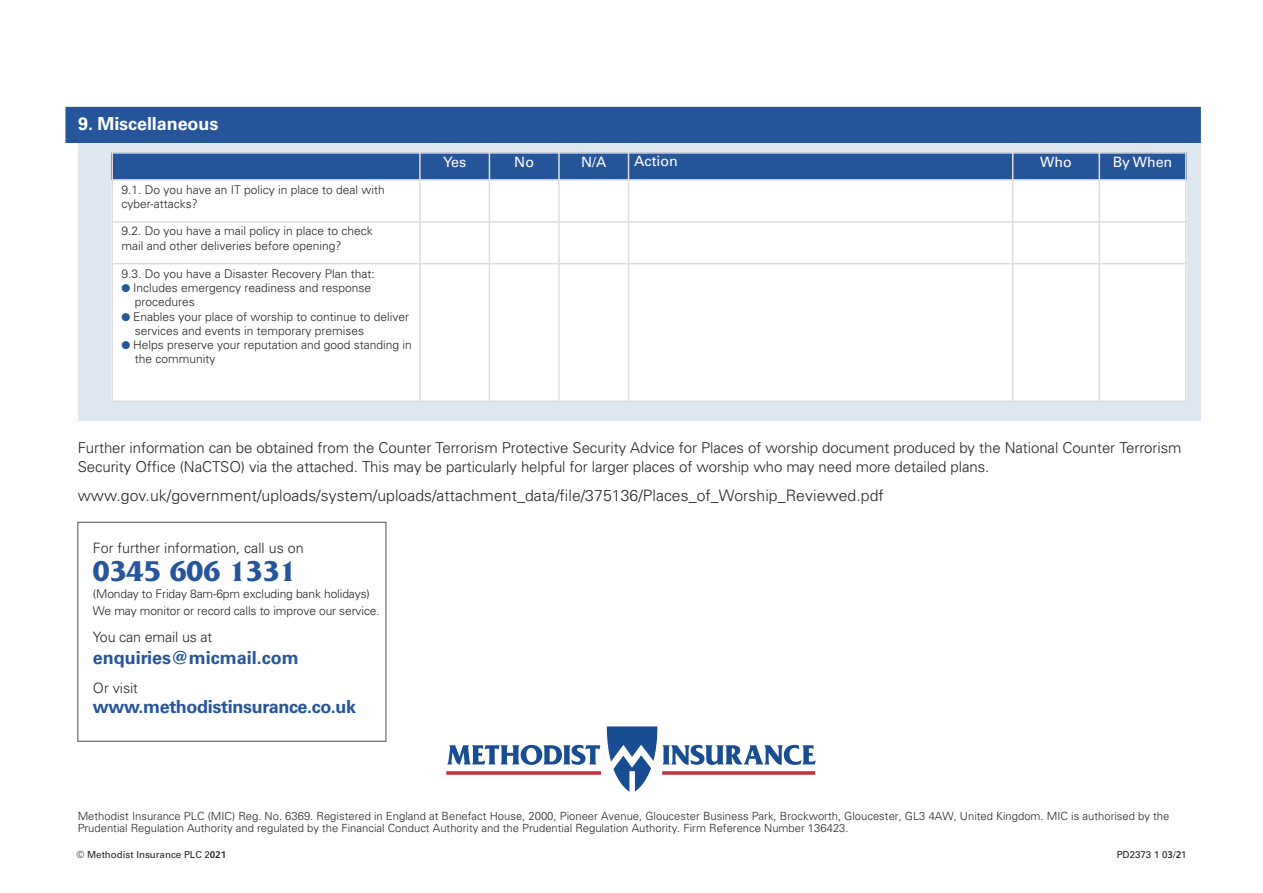
<style>
.page{position:relative;width:1263px;height:893px;background:#fff}
.page>*{position:absolute;margin:0;border:0;box-sizing:border-box;transform-origin:0 0}
.t1{font:700 30px "Friz Quadrata";color:#265599}
.t2{font:700 18px "Univers";letter-spacing:-.02em;color:#265599}
.t3{font:700 18px "Univers";color:#265599}
.t4{font:700 18px "Univers";letter-spacing:-.005em;color:#fff}
.t5{font:300 15.75px "Univers";letter-spacing:.005em;color:#272526}
.t6{font:300 15px/18.6px "Univers";letter-spacing:-.005em;color:#272526}
.t7{font:300 14.25px "Univers";color:#272526}
.t8{font:14.25px "Univers";color:#fff}
.t9{font:300 12px/14.2px "Univers";color:#272526}
.t10{font:300 11.25px/12px "Univers";color:#272526}
.t11{font:9.75px "Univers";color:#272526}
.s1{color:#265599}
.s2{font-family:"FS Albert";font-weight:700}
</style>
<div class="page">
<div style="left:78px;top:112px;width:1123px;height:309px;background:#dee6f0"></div>
<div style="left:111px;top:264px;width:309px;height:138px;background:#fff"></div>
<div style="left:111px;top:152px;width:309px;height:28px;background:#265599"></div>
<div style="left:420px;top:152px;width:69px;height:28px;background:#265599"></div>
<div style="left:489px;top:152px;width:70px;height:28px;background:#265599"></div>
<div style="left:559px;top:152px;width:69px;height:28px;background:#265599"></div>
<div style="left:628px;top:152px;width:385px;height:28px;background:#265599"></div>
<div style="left:1013px;top:152px;width:86px;height:28px;background:#265599"></div>
<div style="left:1099px;top:152px;width:87px;height:28px;background:#265599"></div>
<div style="left:111px;top:180px;width:309px;height:42px;background:#fff"></div>
<div style="left:420px;top:180px;width:69px;height:42px;background:#fff"></div>
<div style="left:489px;top:180px;width:70px;height:42px;background:#fff"></div>
<div style="left:559px;top:180px;width:69px;height:42px;background:#fff"></div>
<div style="left:628px;top:180px;width:385px;height:42px;background:#fff"></div>
<div style="left:1013px;top:180px;width:86px;height:42px;background:#fff"></div>
<div style="left:1099px;top:180px;width:87px;height:42px;background:#fff"></div>
<div style="left:111px;top:222px;width:309px;height:42px;background:#fff"></div>
<div style="left:420px;top:222px;width:69px;height:42px;background:#fff"></div>
<div style="left:489px;top:222px;width:70px;height:42px;background:#fff"></div>
<div style="left:559px;top:222px;width:69px;height:42px;background:#fff"></div>
<div style="left:628px;top:222px;width:385px;height:42px;background:#fff"></div>
<div style="left:1013px;top:222px;width:86px;height:42px;background:#fff"></div>
<div style="left:1099px;top:222px;width:87px;height:42px;background:#fff"></div>
<div style="left:420px;top:264px;width:69px;height:138px;background:#fff"></div>
<div style="left:489px;top:264px;width:70px;height:138px;background:#fff"></div>
<div style="left:559px;top:264px;width:69px;height:138px;background:#fff"></div>
<div style="left:628px;top:264px;width:385px;height:138px;background:#fff"></div>
<div style="left:1013px;top:264px;width:86px;height:138px;background:#fff"></div>
<div style="left:1099px;top:264px;width:87px;height:138px;background:#fff"></div>
<hr style="left:111px;top:152px;width:2px;height:250px;background:#dfdede">
<hr style="left:419px;top:152px;width:2px;height:250px;background:#dfdede">
<hr style="left:489px;top:152px;width:1px;height:250px;background:#dfdede">
<hr style="left:558px;top:152px;width:2px;height:250px;background:#dfdede">
<hr style="left:628px;top:152px;width:1px;height:250px;background:#dfdede">
<hr style="left:1012px;top:152px;width:1px;height:250px;background:#dfdede">
<hr style="left:1098px;top:152px;width:2px;height:250px;background:#dfdede">
<hr style="left:1185px;top:152px;width:1px;height:250px;background:#dfdede">
<hr style="left:111px;top:152px;width:1075px;height:2px;background:#dfdede">
<hr style="left:111px;top:179px;width:1075px;height:2px;background:#dfdede">
<hr style="left:111px;top:221px;width:1075px;height:2px;background:#dfdede">
<hr style="left:111px;top:263px;width:1075px;height:1px;background:#dfdede">
<hr style="left:111px;top:400px;width:1075px;height:2px;background:#dfdede">
<div style="left:65px;top:107px;width:1136px;height:36px;background:#265599"></div>
<svg style="left:447px;top:726px;width:369px;height:66px"></svg>
<div style="left:629px;top:771px;width:6px;height:25px;background:#fff"></div>
<p class="t4" style="left:78px;top:117px;width:142px">9. Miscellaneous</p>
<p class="t9" style="left:121px;top:183px;width:265px">9.1. Do you have an IT policy in place to deal with cyber-attacks?</p>
<p class="t9" style="left:121px;top:225px;width:253px">9.2. Do you have a mail policy in place to check mail and other deliveries before opening?</p>
<p class="t9" style="left:121px;top:268px;width:255px">9.3. Do you have a Disas ter Recovery Plan that:</p>
<p class="t9" style="left:135px;top:282px;width:238px;text-indent:-13px"><span class="s1">●</span> Includes emergency readiness and response procedures</p>
<p class="t9" style="left:135px;top:310px;width:276px;text-indent:-13px"><span class="s1">●</span> Enables your place of worship to continue to deliver services and events in temporary premises</p>
<p class="t9" style="left:135px;top:339px;width:279px;text-indent:-13px"><span class="s1">●</span> Helps preserve your reputation and good standing in the community</p>
<p class="t8" style="left:443px;top:157px;width:25px">Yes</p>
<p class="t8" style="left:514px;top:157px;width:21px">No</p>
<p class="t8" style="left:581px;top:157px;width:27px">N/A</p>
<p class="t8" style="left:634px;top:156px;width:45px">Action</p>
<p class="t8" style="left:1040px;top:157px;width:33px">Who</p>
<p class="t8" style="left:1113px;top:157px;width:61px">By When</p>
<p class="t6" style="left:78px;top:440px;width:1105px">Further information can be obtained from the Counter Terrorism Protective Security Advice for Places of worship document produced by the National Counter Terrorism<br>Security Office (NaCTSO) via the attached. This may be particularly helpful for larger places of worship who may need more detailed plans.</p>
<p class="t5" style="left:78px;top:490px;width:807px">www.gov.uk/government/uploads/system/uploads/attachment_data/file/375136/Places_of_Worship_Reviewed.pdf</p>
<p class="t7" style="left:93px;top:543px;width:212px">For further information, call us on</p>
<p class="t1" style="left:93px;top:553px;width:205px">0345 606 1331</p>
<p class="t9" style="left:93px;top:586px;width:288px;line-height:17px">(Monday to Friday 8am-6pm excluding bank holidays)<br>We may monitor or record calls to improve our service.</p>
<p class="t7" style="left:93px;top:632px;width:121px">You can email us at</p>
<p class="t3" style="left:93px;top:651px;width:207px">enquiries@micmail.com</p>
<p class="t7" style="left:93px;top:682px;width:47px">Or visit</p>
<p class="t2" style="left:93px;top:700px;width:265px">www.methodistinsurance.co.uk</p>
<p class="t10" style="left:78px;top:810px;width:1093px">Methodist Insurance PLC (MIC) Reg. No. 6369. Registered in England at Benefact House, 2000, Pioneer Avenue, Gloucester Business Park, Brockworth, Gloucester, GL3 4AW, United Kingdom. MIC is authorised by the<br>Prudential Regulation Authority and regulated by the Financial Conduct Authority and the Prudential Regulation Authority. Firm Reference Number 136423.</p>
<p class="t11" style="left:77px;top:851px;width:151px">© Methodist Insurance PLC 2<span class="s2">021</span></p>
<p class="t11" style="left:1117px;top:851px;width:72px">PD2373 1 0<span class="s2">3</span>/<span class="s2">2</span>1</p>
</div>
